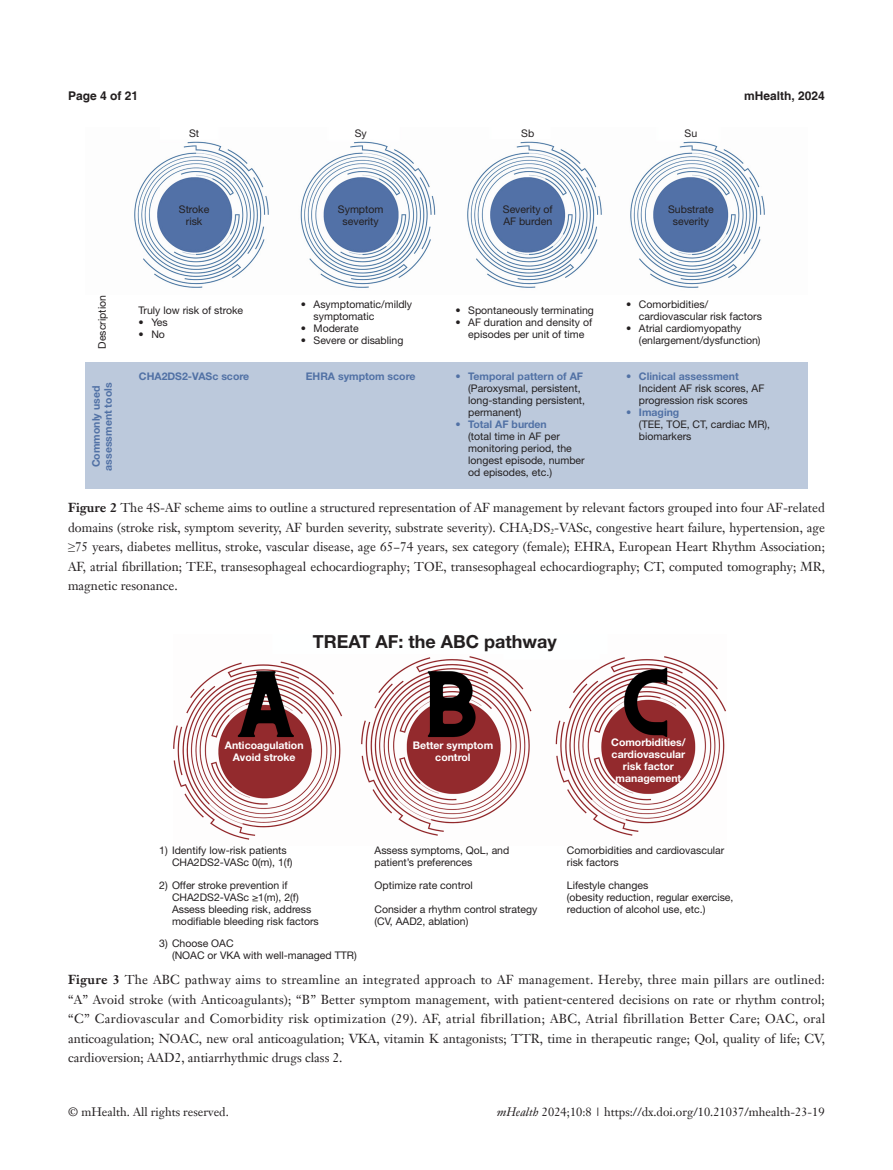
<style>
.page{position:relative;width:893px;height:1170px;background:#fff}
.page>*{position:absolute;margin:0;border:0;box-sizing:border-box;transform-origin:0 0}
.t1{font:700 18px "Helvetica Neue LT Pro";color:#231f20}
.t2{font:12.75px/19.5px "Janson Text LT";color:#231f20;text-align:justify}
.t3{font:12px "Janson Text LT";color:#231f20}
.t4{font:700 12px "Helvetica";color:#231f20}
.t5{font:10.5px/12px "Helvetica Neue LT Pro";color:#231f20}
.t6{font:700 10.5px/12px "Helvetica Neue LT Pro";color:#5171a5;text-align:center}
.t7{font:700 10.5px/12px "Helvetica Neue LT Pro";color:#fff;text-align:center}
.s1{font-weight:700}
.s2{font-family:"Times New Roman"}
.s3{font-style:italic}
</style>
<div class="page">
<img style="left:173px;top:656px;width:553px;height:184px">
<div style="left:85px;top:362px;width:723px;height:126px;background:#bcc9dc"></div>
<img style="left:134px;top:141px;width:631px;height:147px">
<p class="t4" style="left:68px;top:88px;width:72px">Page 4 of 21</p>
<p class="t4" style="left:744px;top:88px;width:82px">mHealth, 2024</p>
<p class="t5" style="left:189px;top:127px;width:12px">St</p>
<p class="t5" style="left:179px;top:203px;width:32px;text-align:center">Stroke risk</p>
<p class="t5" style="left:96px;top:348px;width:55px;rotate:-90deg">Description</p>
<p class="t6" style="left:90px;top:470px;width:89px;rotate:-90deg">Commonly used assessment tools</p>
<p class="t5" style="left:139px;top:304px;width:106px">Truly low risk of stroke</p>
<p class="t5" style="left:139px;top:316px;width:31px">• Yes</p>
<p class="t5" style="left:139px;top:328px;width:28px">• No</p>
<p class="t6" style="left:139px;top:370px;width:112px">CHA2DS2-VASc score</p>
<p class="t5" style="left:355px;top:127px;width:14px">Sy</p>
<p class="t5" style="left:521px;top:127px;width:15px">Sb</p>
<p class="t5" style="left:685px;top:127px;width:14px">Su</p>
<p class="t5" style="left:338px;top:203px;width:47px;text-align:center">Symptom severity</p>
<p class="t5" style="left:503px;top:203px;width:51px">Severity of<br>AF burden</p>
<p class="t5" style="left:668px;top:203px;width:47px;text-align:center">Substrate severity</p>
<p class="t5" style="left:314px;top:298px;width:100px;text-indent:-13px">• Asymptomatic/mildly symptomatic</p>
<p class="t5" style="left:301px;top:322px;width:59px">• Moderate</p>
<p class="t5" style="left:301px;top:334px;width:104px">• Severe or disabling</p>
<p class="t5" style="left:455px;top:304px;width:140px">• Spontaneously terminating</p>
<p class="t5" style="left:455px;top:316px;width:138px;text-align:center">• AF duration and density of episodes per unit of time</p>
<p class="t6" style="left:306px;top:370px;width:111px">EHRA symptom score</p>
<p class="t6" style="left:455px;top:370px;width:129px">• Temporal pattern of AF</p>
<p class="t5" style="left:468px;top:382px;width:118px">(Paroxysmal, persistent, long-standing persistent, permanent)</p>
<p class="t6" style="left:455px;top:418px;width:93px">• Total AF burden</p>
<p class="t5" style="left:468px;top:430px;width:118px">(total time in AF per monitoring period, the longest episode, number od episodes, etc.)</p>
<p class="t5" style="left:639px;top:298px;width:125px;text-indent:-13px">• Comorbidities/ cardiovascular risk factors</p>
<p class="t5" style="left:639px;top:322px;width:123px;text-indent:-13px">• Atrial cardiomyopathy (enlargement/dysfunction)</p>
<p class="t6" style="left:626px;top:370px;width:114px">• Clinical assessment</p>
<p class="t5" style="left:639px;top:382px;width:127px">Incident AF risk scores, AF progression risk scores</p>
<p class="t6" style="left:626px;top:406px;width:55px">• Imaging</p>
<p class="t5" style="left:639px;top:418px;width:133px">(TEE, TOE, CT, cardiac MR), biomarkers</p>
<p class="t2" style="left:68px;top:498px;width:758px"><span class="s1">Figure 2</span> The 4S-AF scheme aims to outline a structured representation of AF management by relevant factors grouped into four AF-related domains (stroke risk, symptom severity, AF burden severity, substrate severity). CHA<sub>2</sub>DS<sub>2</sub>-VASc, congestive heart failure, hypertension, age <span class="s2">≥</span>75 years, diabetes mellitus, stroke, vascular disease, age 65−74 years, sex category (female); EHRA, European Heart Rhythm Association; AF, atrial fibrillation; TEE, transesophageal echocardiography; TOE, transesophageal echocardiography; CT, computed tomography; MR, magnetic resonance.</p>
<h1 class="t1" style="left:313px;top:630px;width:246px">TREAT AF: the ABC pathway</h1>
<p class="t7" style="left:225px;top:739px;width:80px">Anticoagulation<br>Avoid stroke</p>
<p class="t7" style="left:413px;top:739px;width:82px">Better symptom control</p>
<p class="t7" style="left:611px;top:736px;width:76px">Comorbidities/ cardiovascular risk factor management</p>
<p class="t5" style="left:172px;top:844px;width:122px;text-indent:-13px">1) Identify low-risk patients<br>CHA2DS2-VASc 0(m), 1(f)</p>
<p class="t5" style="left:375px;top:844px;width:136px">Assess symptoms, QoL, and patient’s preferences</p>
<p class="t5" style="left:567px;top:844px;width:159px">Comorbidities and cardiovascular risk factors</p>
<p class="t5" style="left:172px;top:878px;width:148px;text-indent:-13px">2) Offer stroke prevention if<br>CHA2DS2-VASc ≥1(m), 2(f)<br>Assess bleeding risk, address modifiable bleeding risk factors</p>
<p class="t5" style="left:375px;top:878px;width:100px">Optimize rate control</p>
<p class="t5" style="left:375px;top:902px;width:164px">Consider a rhythm control strategy (CV, AAD2, ablation)</p>
<p class="t5" style="left:172px;top:936px;width:186px;text-indent:-13px">3) Choose OAC<br>(NOAC or VKA with well-managed TTR)</p>
<p class="t5" style="left:567px;top:878px;width:168px">Lifestyle changes<br>(obesity reduction, regular exercise, reduction of alcohol use, etc.)</p>
<p class="t2" style="left:68px;top:969px;width:759px"><span class="s1">Figure 3</span> The ABC pathway aims to streamline an integrated approach to AF management. Hereby, three main pillars are outlined: “A” Avoid stroke (with Anticoagulants); “B” Better symptom management, with patient<span class="s2">‐</span>centered decisions on rate or rhythm control; “C” Cardiovascular and Comorbidity risk optimization (29). AF, atrial fibrillation; ABC, Atrial fibrillation Better Care; OAC, oral anticoagulation; NOAC, new oral anticoagulation; VKA, vitamin K antagonists; TTR, time in therapeutic range; Qol, quality of life; CV, cardioversion; AAD2, antiarrhythmic drugs class 2.</p>
<p class="t3" style="left:68px;top:1104px;width:162px">© mHealth. All rights reserved.</p>
<p class="t3" style="left:497px;top:1104px;width:329px"><span class="s3">mHealth</span> 2024;10:8 | https://dx.doi.org/10.21037/mhealth-23-19</p>
</div>
